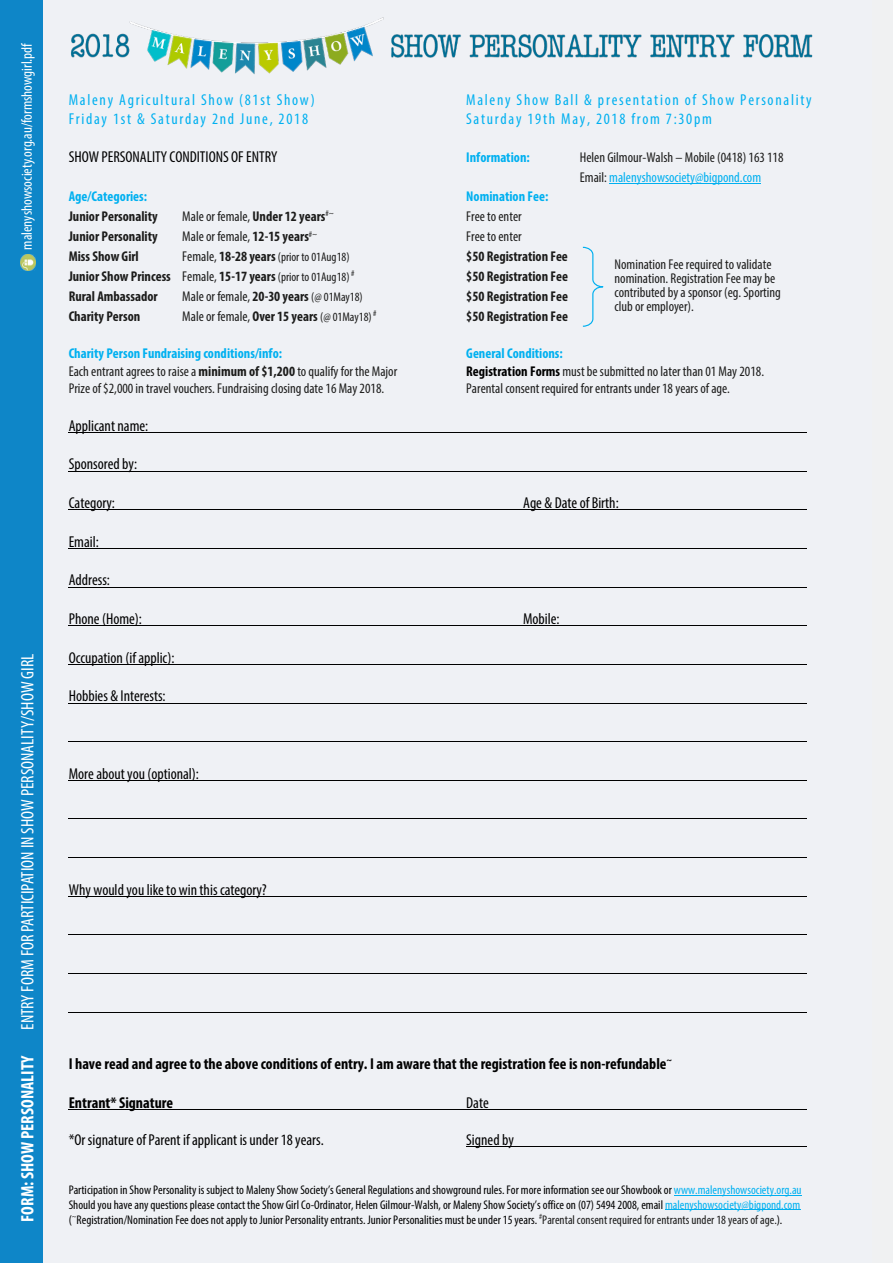
<style>
.page{position:relative;width:893px;height:1263px;background:#f0f1f2}
.page>*{position:absolute;margin:0;border:0;box-sizing:border-box;transform-origin:0 0}
.t1{font:condensed 18px "Myriad Pro";color:#fff}
.t2{font:700 condensed 18px "Myriad Pro";color:#fff}
.t3{font:condensed 15.75px "Myriad Pro";color:#000}
.t4{font:condensed 15.75px "Myriad Pro";letter-spacing:.11em;color:#00b0f0}
.t5{font:700 condensed 15.75px "Myriad Pro";color:#000}
.t6{font:condensed 15px "Myriad Pro";color:#fff}
.t7{font:condensed 14.25px/14.1px "Myriad Pro";color:#1c1c1b}
.t8{font:700 condensed 14.25px "Myriad Pro";color:#1c1c1b}
.t9{font:700 condensed 14.25px "Myriad Pro";color:#00b0f0}
.t10{font:condensed 12.6px/15px "Myriad Pro";color:#000;text-align:justify}
.t11{font:condensed 12.6px "Myriad Pro";color:#1c1c1b}
.s1{color:#00b0f0}
.s2{font-weight:700}
.s3{font-size:14.25px}
.s4{font-weight:700;font-size:14.25px}
.s5{font-weight:400}
.s6{font-weight:400;font-size:12.6px}
.s7{font-size:12.6px}
.s8{font-weight:700;color:#000}
.s9{color:#1c1c1b}
</style>
<div class="page">
<div style="left:0;top:0;width:42px;height:1263px;background:#0e86c8"></div>
<img style="left:71px;top:17px;width:742px;height:58px">
<hr style="left:609px;top:183px;width:152px;height:1px;background:#00b0f0">
<hr style="left:69px;top:432px;width:738px;height:1px;background:#000">
<hr style="left:69px;top:471px;width:738px;height:1px;background:#000">
<hr style="left:69px;top:509px;width:738px;height:1px;background:#000">
<hr style="left:69px;top:548px;width:738px;height:1px;background:#000">
<hr style="left:69px;top:587px;width:738px;height:1px;background:#000">
<hr style="left:69px;top:625px;width:738px;height:1px;background:#000">
<hr style="left:69px;top:664px;width:738px;height:1px;background:#000">
<hr style="left:69px;top:703px;width:738px;height:1px;background:#000">
<hr style="left:69px;top:741px;width:738px;height:1px;background:#000">
<hr style="left:69px;top:780px;width:738px;height:1px;background:#000">
<hr style="left:69px;top:818px;width:738px;height:1px;background:#000">
<hr style="left:69px;top:857px;width:738px;height:1px;background:#000">
<hr style="left:69px;top:896px;width:738px;height:1px;background:#000">
<hr style="left:69px;top:934px;width:738px;height:1px;background:#000">
<hr style="left:69px;top:973px;width:738px;height:1px;background:#000">
<hr style="left:69px;top:1012px;width:738px;height:1px;background:#000">
<hr style="left:69px;top:1109px;width:738px;height:1px;background:#000">
<hr style="left:466px;top:1146px;width:341px;height:1px;background:#000">
<hr style="left:674px;top:1195px;width:128px;height:1px;background:#00b0f0">
<hr style="left:665px;top:1209px;width:135px;height:1px;background:#00b0f0">
<svg style="left:582px;top:246px;width:22px;height:81px"></svg>
<img style="left:20px;top:255px;width:16px;height:16px">
<p class="t6" style="left:18px;top:250px;width:209px;rotate:-90deg">malenyshowsociety.org.au/formshowgirl.pdf</p>
<p class="t1" style="left:17px;top:1030px;width:377px;rotate:-90deg">ENTRY FORM FOR PARTICIPATION IN SHOW PERSONALITY/SHOW GIRL</p>
<p class="t2" style="left:16px;top:1222px;width:168px;rotate:-90deg">FORM: SHOW PERSONALITY</p>
<p class="t4" style="left:69px;top:90px;width:247px">Maleny Agricultural Show (81st Show)</p>
<p class="t4" style="left:466px;top:90px;width:347px">Maleny Show Ball &amp; presentation of Show Personality</p>
<p class="t4" style="left:69px;top:109px;width:241px">Friday 1st &amp; Saturday 2nd June, 2018</p>
<p class="t4" style="left:466px;top:109px;width:247px">Saturday 19th May, 2018 from 7:30pm</p>
<p class="t3" style="left:69px;top:147px;width:210px">SHOW PERSONALITY CONDITIONS OF ENTRY</p>
<p class="t9" style="left:466px;top:148px;width:65px">Information:</p>
<p class="t7" style="left:580px;top:147px;width:205px;line-height:20px">Helen Gilmour-Walsh – Mobile (0418) 163 118<br>Email: <span class="s1">malenyshowsociety@bigpond.com</span></p>
<p class="t9" style="left:69px;top:188px;width:80px">Age/Categories:</p>
<p class="t9" style="left:466px;top:188px;width:84px">Nomination Fee:</p>
<p class="t8" style="left:69px;top:207px;width:91px">Junior Personality</p>
<p class="t7" style="left:182px;top:209px;width:153px">Male or female, <span class="s2">Under 12 years</span><sup>#~</sup></p>
<p class="t7" style="left:466px;top:209px;width:57px">Free to enter</p>
<p class="t8" style="left:69px;top:228px;width:91px">Junior Personality</p>
<p class="t7" style="left:182px;top:229px;width:137px">Male or female, <span class="s2">12-15 years</span><sup>#~</sup></p>
<p class="t7" style="left:466px;top:229px;width:57px">Free to enter</p>
<p class="t8" style="left:69px;top:247px;width:72px">Miss Show Girl</p>
<p class="t11" style="left:182px;top:249px;width:169px"><span class="s3">Female,</span> <span class="s4">18-28 years</span> (prior to 01Aug18)</p>
<p class="t8" style="left:466px;top:247px;width:103px">$50 Registration Fee</p>
<p class="t8" style="left:69px;top:267px;width:287px">Junior Show Princess <span class="s5">Female,</span> 15-17 years <span class="s6">(prior to 01Aug18)</span> <sup>#</sup></p>
<p class="t8" style="left:466px;top:267px;width:103px">$50 Registration Fee</p>
<p class="t8" style="left:69px;top:287px;width:91px">Rural Ambassador</p>
<p class="t7" style="left:182px;top:289px;width:182px">Male or female, <span class="s2">20-30 years</span> <span class="s7">(@ 01May18)</span></p>
<p class="t8" style="left:466px;top:287px;width:103px">$50 Registration Fee</p>
<p class="t8" style="left:69px;top:307px;width:73px">Charity Person</p>
<p class="t7" style="left:182px;top:309px;width:196px">Male or female, <span class="s2">Over 15 years</span> <span class="s7">(@ 01May18)</span> <sup>#</sup></p>
<p class="t8" style="left:466px;top:307px;width:103px">$50 Registration Fee</p>
<p class="t9" style="left:69px;top:344px;width:215px">Charity Person Fundraising conditions/info:</p>
<p class="t9" style="left:466px;top:344px;width:98px">General Conditions:</p>
<p class="t7" style="left:69px;top:364px;width:330px">Each entrant agrees to raise a <span class="s2">minimum of $1,200</span> to qualify for the Major</p>
<p class="t7" style="left:466px;top:364px;width:299px"><span class="s8">Registration Forms</span> must be submitted no later than 01 May 2018.</p>
<p class="t7" style="left:69px;top:381px;width:317px">Prize of $2,000 in travel vouchers. Fundraising closing date 16 May 2018.</p>
<p class="t7" style="left:466px;top:381px;width:265px">Parental consent required for entrants under 18 years of age.</p>
<p class="t3" style="left:69px;top:416px;width:81px">Applicant name:</p>
<p class="t3" style="left:69px;top:455px;width:70px">Sponsored by:</p>
<p class="t3" style="left:69px;top:493px;width:48px">Category:</p>
<p class="t3" style="left:523px;top:493px;width:97px">Age &amp; Date of Birth:</p>
<p class="t3" style="left:69px;top:532px;width:32px">Email:</p>
<p class="t3" style="left:69px;top:571px;width:43px">Address:</p>
<p class="t3" style="left:69px;top:609px;width:75px">Phone (Home):</p>
<p class="t3" style="left:523px;top:609px;width:38px">Mobile:</p>
<p class="t3" style="left:69px;top:648px;width:107px">Occupation (if applic):</p>
<p class="t3" style="left:69px;top:687px;width:98px">Hobbies &amp; Interests:</p>
<p class="t7" style="left:614px;top:257px;width:168px">Nomination Fee required to validate nomination. Registration Fee may be contributed by a sponsor (eg. Sporting club or employer).</p>
<p class="t3" style="left:69px;top:764px;width:132px">More about you (optional):</p>
<p class="t3" style="left:69px;top:880px;width:200px">Why would you liketo win this category?</p>
<p class="t5" style="left:69px;top:1053px;width:605px">I have read and agree to the above conditions of entry. I am aware that the registration fee is non-refundable<sup>~</sup></p>
<p class="t5" style="left:69px;top:1092px;width:106px">Entrant* Signature</p>
<p class="t3" style="left:466px;top:1093px;width:24px">Date</p>
<p class="t3" style="left:69px;top:1130px;width:257px">*Or signature of Parent if applicant is under 18 years.</p>
<p class="t3" style="left:466px;top:1130px;width:49px">Signed by</p>
<p class="t10" style="left:69px;top:1182px;width:734px">Participation in Show Personality is subject to Maleny Show Society’s General Regulations and showground rules. For more information see our Showbook or <span class="s1">www.malenyshowsociety.org.au </span>Should you have any questions please contact the Show Girl Co-Ordinator, Helen Gilmour-Walsh, or Maleny Show Society’s office on (07) 5494 2008, email <span class="s1">malenyshowsociety@bigpond.com </span>(<sup>~</sup>Registration/Nomination Fee does not apply to Junior Personality entrants. Junior Personalities must be under 15 years. <sup>#</sup><span class="s9">Parental consent required for entrants under 18 years of age.</span>).</p>
</div>
